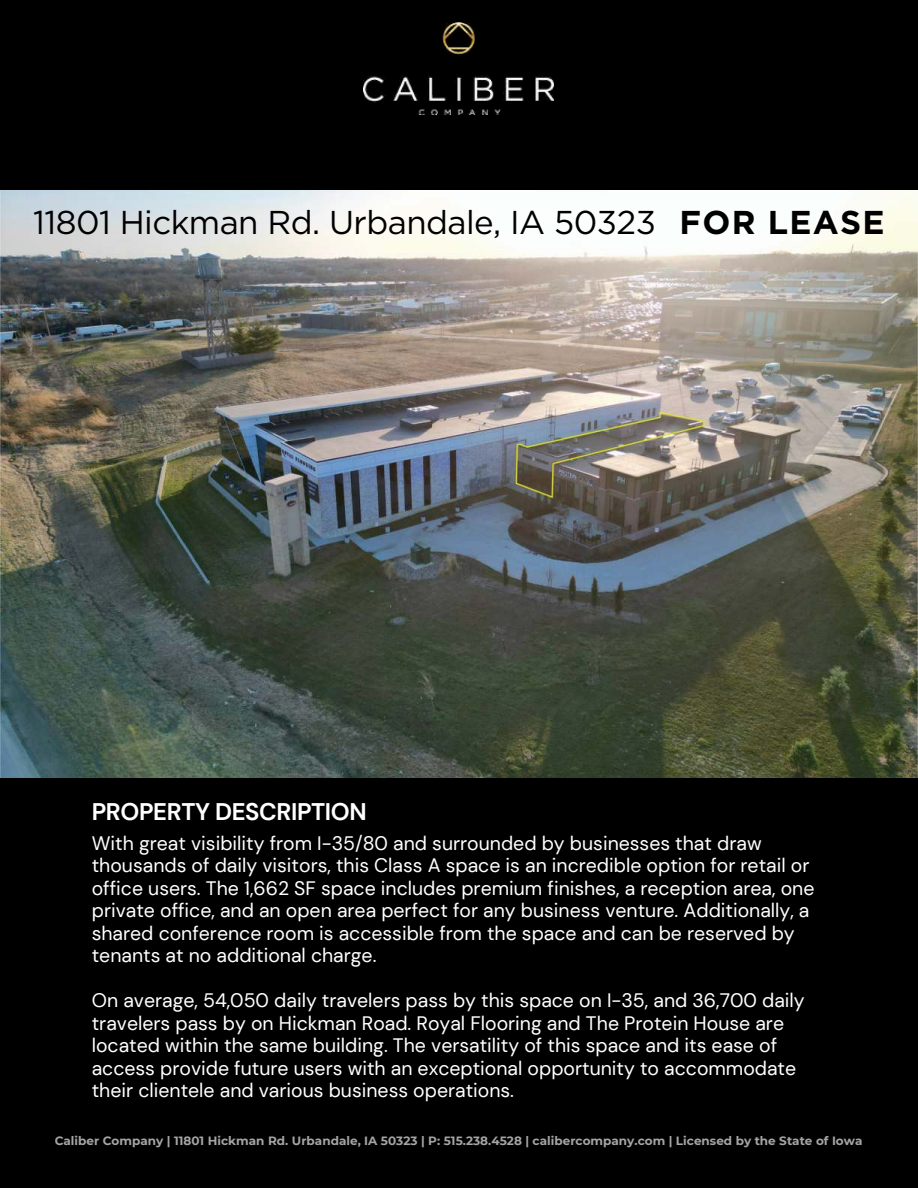
<style>
.page{position:relative;width:918px;height:1188px;background:#000}
.page>*{position:absolute;margin:0;border:0;box-sizing:border-box;transform-origin:0 0}
.t1{font:33px "Gotham";letter-spacing:-.015em;color:#000}
.t2{font:700 24px "DM Sans";letter-spacing:-.015em;color:#fff}
.t3{font:19.5px/22.5px "DM Sans";color:#fff}
.t4{font:700 12px "Montserrat";letter-spacing:.005em;color:#fff}
.s1{font-weight:700}
</style>
<div class="page">
<img style="left:0;top:190px;width:918px;height:587px">
<img style="left:364px;top:22px;width:190px;height:93px">
<h1 class="t1" style="left:33px;top:201px;width:853px">11801 Hickman Rd. Urbandale, IA 50323 <span class="s1">FOR LEASE</span></h1>
<p class="t2" style="left:92px;top:796px;width:277px">PROPERTY DESCRIPTION</p>
<p class="t3" style="left:92px;top:832px;width:724px">With great visibility from I-35/80 and surrounded by businesses that draw thousands of daily visitors, this Class A space is an incredible option for retail or office users. The 1,662 SF space includes premium finishes, a reception area, one private office, and an open area perfect for any business venture. Additionally, a shared conference room is accessible from the space and can be reserved by tenants at no additional charge.</p>
<p class="t3" style="left:92px;top:989px;width:714px">On average, 54,050 daily travelers pass by this space on I-35, and 36,700 daily travelers pass by on Hickman Road. Royal Flooring and The Protein House are located within the same building. The versatility of this space and its ease of access provide future users with an exceptional opportunity to accommodate their clientele and various business operations.</p>
<p class="t4" style="left:55px;top:1132px;width:809px">Caliber Company | 11801 Hickman Rd. Urbandale, IA 50323 | P: 515.238.4528 | calibercompany.com | Licensed by the State of Iowa</p>
</div>
